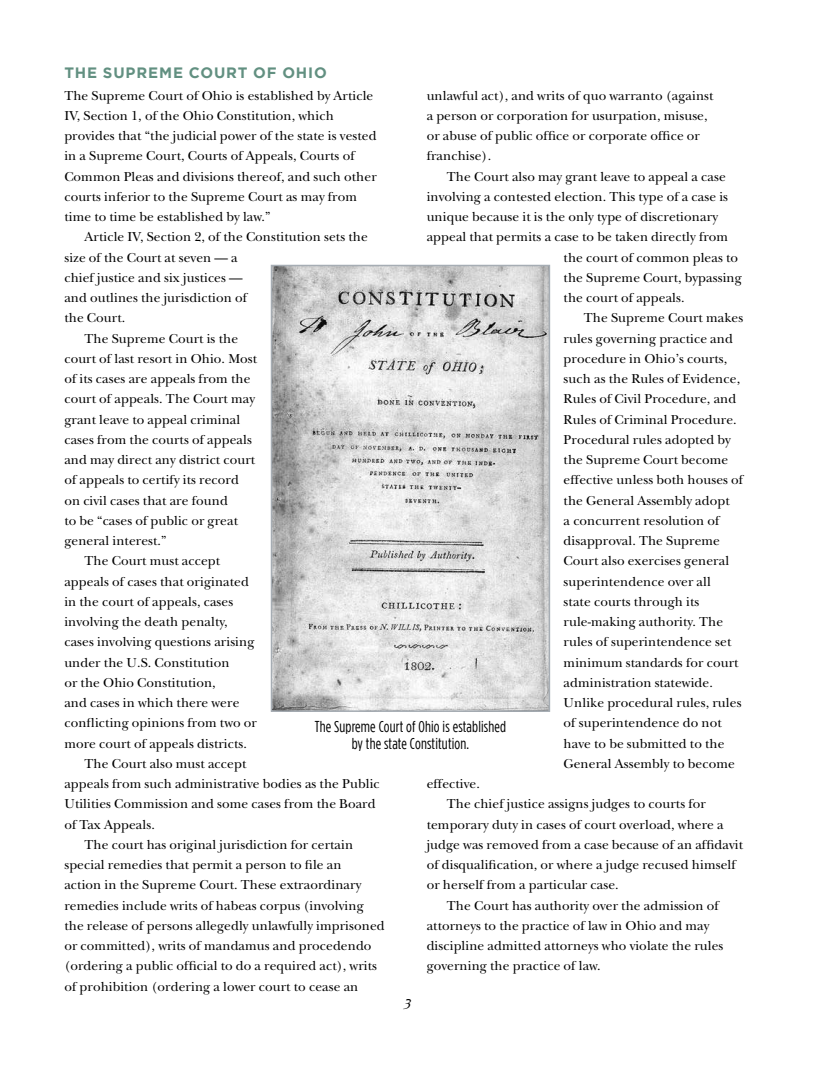
<style>
.page{position:relative;width:837px;height:1080px;background:#fff}
.page>*{position:absolute;margin:0;border:0;box-sizing:border-box;transform-origin:0 0}
.t1{font:15.75px/16.8px "Gotham Condensed";letter-spacing:.01em;color:#000;text-align:center}
.t2{font:700 15px "Gotham";letter-spacing:.06em;color:#629081}
.t3{font:italic 15px "New Baskerville Std";color:#000}
.t4{font:13.5px/20.2px "New Baskerville Std";letter-spacing:.01em;color:#000}
</style>
<div class="page">
<img style="left:274px;top:268px;width:273px;height:441px">
<div style="left:271px;top:265px;width:279px;height:447px;border:2px solid #a6adb4"></div>
<p class="t2" style="left:64px;top:64px;width:264px">THE SUPREME COURT OF OHIO</p>
<p class="t4" style="left:64px;top:85px;width:314px">The Supreme Court of Ohio is established by Article IV, Section 1, of the Ohio Constitution, which provides that “the judicial power of the state is vested in a Supreme Court, Courts of Appeals, Courts of Common Pleas and divisions thereof, and such other courts inferior to the Supreme Court as may from time to time be established by law.”</p>
<p class="t4" style="left:85px;top:227px;width:285px">Article IV, Section 2, of the Constitution sets the</p>
<p class="t4" style="left:64px;top:247px;width:175px">size of the Court at seven — a</p>
<p class="t4" style="left:64px;top:268px;width:180px">chief justice and six justices —</p>
<p class="t4" style="left:64px;top:288px;width:185px">and outlines the jurisdiction of</p>
<p class="t4" style="left:64px;top:308px;width:62px">the Court.</p>
<p class="t4" style="left:85px;top:328px;width:155px">The Supreme Court is the</p>
<p class="t4" style="left:64px;top:349px;width:195px">court of last resort in Ohio. Most</p>
<p class="t4" style="left:64px;top:369px;width:188px">of its cases are appeals from the</p>
<p class="t4" style="left:64px;top:389px;width:193px">court of appeals. The Court may</p>
<p class="t4" style="left:64px;top:409px;width:177px">grant leave to appeal criminal</p>
<p class="t4" style="left:64px;top:430px;width:189px">cases from the courts of appeals</p>
<p class="t4" style="left:64px;top:450px;width:193px">and may direct any district court</p>
<p class="t4" style="left:64px;top:470px;width:176px">of appeals to certify its record</p>
<p class="t4" style="left:64px;top:490px;width:165px">on civil cases that are found</p>
<p class="t4" style="left:64px;top:511px;width:175px">to be “cases of public or great</p>
<p class="t4" style="left:64px;top:531px;width:104px">general interest.”</p>
<p class="t4" style="left:85px;top:551px;width:137px">The Court must accept</p>
<p class="t4" style="left:64px;top:571px;width:186px">appeals of cases that originated</p>
<p class="t4" style="left:64px;top:592px;width:170px">in the court of appeals, cases</p>
<p class="t4" style="left:64px;top:612px;width:165px">involving the death penalty,</p>
<p class="t4" style="left:64px;top:632px;width:192px">cases involving questions arising</p>
<p class="t4" style="left:64px;top:652px;width:167px">under the U.S. Constitution</p>
<p class="t4" style="left:64px;top:673px;width:153px">or the Ohio Constitution,</p>
<p class="t4" style="left:64px;top:693px;width:177px">and cases in which there were</p>
<p class="t4" style="left:64px;top:713px;width:194px">conflicting opinions from two or</p>
<p class="t4" style="left:64px;top:733px;width:184px">more court of appeals districts.</p>
<p class="t4" style="left:85px;top:754px;width:163px">The Court also must accept</p>
<p class="t4" style="left:64px;top:774px;width:317px">appeals from such administrative bodies as the Public</p>
<p class="t4" style="left:64px;top:794px;width:313px">Utilities Commission and some cases from the Board</p>
<p class="t4" style="left:64px;top:814px;width:92px">of Tax Appeals.</p>
<p class="t4" style="left:85px;top:835px;width:270px">The court has original jurisdiction for certain</p>
<p class="t4" style="left:64px;top:855px;width:279px">special remedies that permit a person to file an</p>
<p class="t4" style="left:64px;top:875px;width:299px">action in the Supreme Court. These extraordinary</p>
<p class="t4" style="left:64px;top:895px;width:301px">remedies include writs of habeas corpus (involving</p>
<p class="t4" style="left:64px;top:916px;width:322px">the release of persons allegedly unlawfully imprisoned</p>
<p class="t4" style="left:64px;top:936px;width:309px">or committed), writs of mandamus and procedendo</p>
<p class="t4" style="left:64px;top:956px;width:314px">(ordering a public official to do a required act), writs</p>
<p class="t4" style="left:64px;top:976px;width:296px">of prohibition (ordering a lower court to cease an</p>
<p class="t4" style="left:427px;top:85px;width:289px">unlawful act), and writs of quo warranto (against a person or corporation for usurpation, misuse, or abuse of public office or corporate office or franchise).</p>
<p class="t4" style="left:447px;top:166px;width:280px">The Court also may grant leave to appeal a case</p>
<p class="t4" style="left:427px;top:187px;width:303px">involving a contested election. This type of a case is</p>
<p class="t4" style="left:427px;top:207px;width:293px">unique because it is the only type of discretionary</p>
<p class="t4" style="left:427px;top:227px;width:303px">appeal that permits a case to be taken directly from</p>
<p class="t4" style="left:564px;top:247px;width:176px">the court of common pleas to</p>
<p class="t4" style="left:564px;top:268px;width:180px">the Supreme Court, bypassing</p>
<p class="t4" style="left:564px;top:288px;width:123px">the court of appeals.</p>
<p class="t4" style="left:584px;top:308px;width:161px">The Supreme Court makes</p>
<p class="t4" style="left:564px;top:328px;width:171px">rules governing practice and</p>
<p class="t4" style="left:564px;top:349px;width:165px">procedure in Ohio’s courts,</p>
<p class="t4" style="left:564px;top:369px;width:178px">such as the Rules of Evidence,</p>
<p class="t4" style="left:564px;top:389px;width:174px">Rules of Civil Procedure, and</p>
<p class="t4" style="left:564px;top:409px;width:175px">Rules of Criminal Procedure.</p>
<p class="t4" style="left:564px;top:430px;width:169px">Procedural rules adopted by</p>
<p class="t4" style="left:564px;top:450px;width:166px">the Supreme Court become</p>
<p class="t4" style="left:564px;top:470px;width:182px">effective unless both houses of</p>
<p class="t4" style="left:564px;top:490px;width:168px">the General Assembly adopt</p>
<p class="t4" style="left:564px;top:511px;width:158px">a concurrent resolution of</p>
<p class="t4" style="left:564px;top:531px;width:158px">disapproval. The Supreme</p>
<p class="t4" style="left:564px;top:551px;width:167px">Court also exercises general</p>
<p class="t4" style="left:564px;top:571px;width:149px">superintendence over all</p>
<p class="t4" style="left:564px;top:592px;width:137px">state courts through its</p>
<p class="t4" style="left:564px;top:612px;width:161px">rule-making authority. The</p>
<p class="t4" style="left:564px;top:632px;width:169px">rules of superintendence set</p>
<p class="t4" style="left:564px;top:652px;width:177px">minimum standards for court</p>
<p class="t4" style="left:564px;top:673px;width:151px">administration statewide.</p>
<p class="t4" style="left:564px;top:693px;width:179px">Unlike procedural rules, rules</p>
<p class="t4" style="left:564px;top:713px;width:160px">of superintendence do not</p>
<p class="t4" style="left:564px;top:733px;width:162px">have to be submitted to the</p>
<p class="t4" style="left:564px;top:754px;width:173px">General Assembly to become</p>
<p class="t4" style="left:427px;top:774px;width:55px">effective.</p>
<p class="t4" style="left:447px;top:794px;width:261px">The chief justice assigns judges to courts for</p>
<p class="t4" style="left:427px;top:814px;width:299px">temporary duty in cases of court overload, where a</p>
<p class="t4" style="left:427px;top:835px;width:318px">judge was removed from a case because of an affidavit</p>
<p class="t4" style="left:427px;top:855px;width:312px">of disqualification, or where a judge recused himself</p>
<p class="t4" style="left:427px;top:875px;width:194px">or herself from a particular case.</p>
<p class="t4" style="left:447px;top:895px;width:274px">The Court has authority over the admission of</p>
<p class="t4" style="left:427px;top:916px;width:285px">attorneys to the practice of law in Ohio and may</p>
<p class="t4" style="left:427px;top:936px;width:298px">discipline admitted attorneys who violate the rules</p>
<p class="t4" style="left:427px;top:956px;width:176px">governing the practice of law.</p>
<p class="t1" style="left:315px;top:718px;width:193px">The Supreme Court of Ohio is established by the state Constitution.</p>
<p class="t3" style="left:403px;top:996px;width:9px">3</p>
</div>
